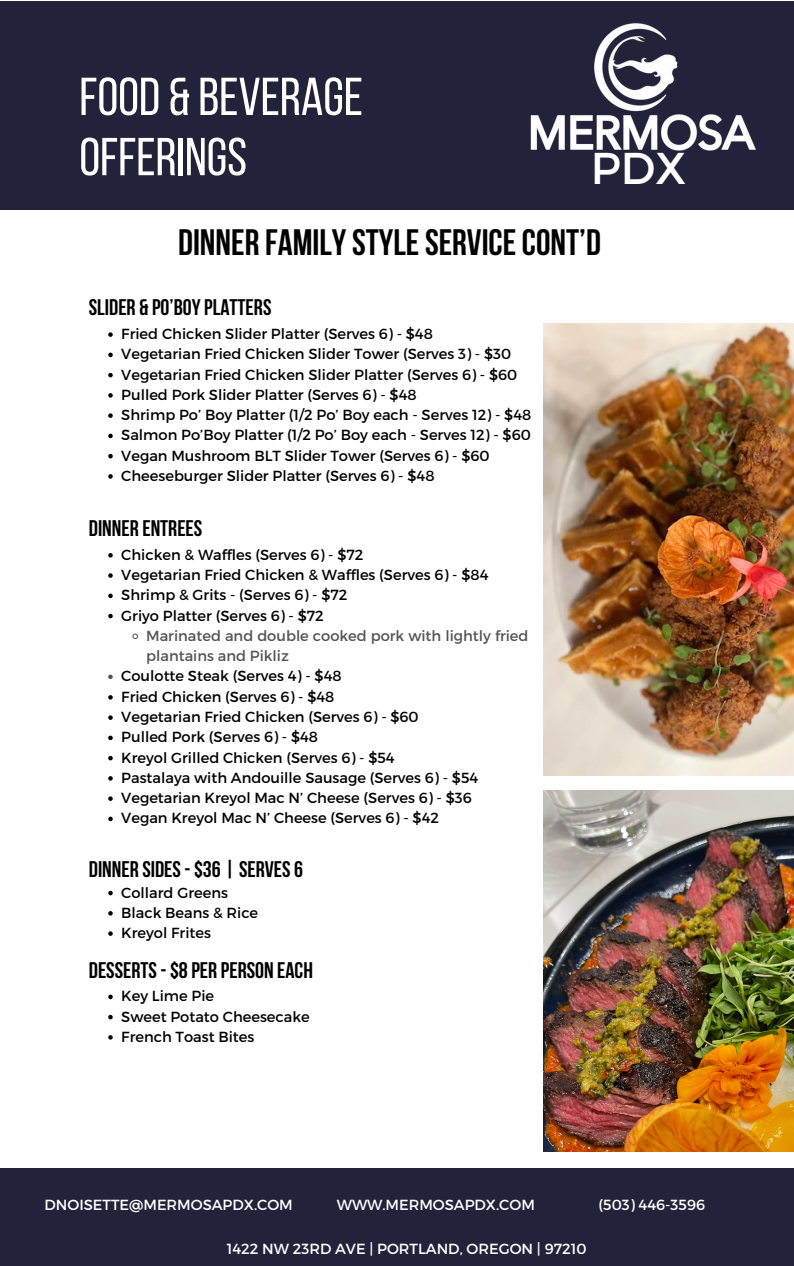
<style>
.page{position:relative;width:794px;height:1266px;background:#fff}
.page>*{position:absolute;margin:0;border:0;box-sizing:border-box;transform-origin:0 0}
.t1{font:53.25px "Bebas Neue";color:#fff}
.t2{font:44.47px "Montserrat";color:#fff}
.t3{font:700 36.6px "Bebas Neue";color:#000}
.t4{font:700 22.5px "Bebas Neue";color:#000}
.t5{font:14.62px "Montserrat";color:#000}
.t6{font:14.62px "Montserrat";color:#fff}
.t7{font:14.62px/20.2px "Montserrat";color:#545454}
</style>
<div class="page">
<div style="left:0;top:1px;width:793px;height:208px;background:#23223b"></div>
<img style="left:530px;top:23px;width:226px;height:128px">
<div style="left:0;top:1168px;width:793px;height:98px;background:#23223b"></div>
<img style="left:543px;top:323px;width:250px;height:452px">
<img style="left:543px;top:790px;width:250px;height:361px">
<svg style="left:108px;top:332px;width:5px;height:5px"></svg>
<svg style="left:108px;top:353px;width:5px;height:4px"></svg>
<svg style="left:108px;top:373px;width:5px;height:4px"></svg>
<svg style="left:108px;top:393px;width:5px;height:5px"></svg>
<svg style="left:108px;top:413px;width:5px;height:5px"></svg>
<svg style="left:108px;top:434px;width:5px;height:4px"></svg>
<svg style="left:108px;top:454px;width:5px;height:4px"></svg>
<svg style="left:108px;top:474px;width:5px;height:5px"></svg>
<svg style="left:108px;top:553px;width:5px;height:4px"></svg>
<svg style="left:108px;top:573px;width:5px;height:5px"></svg>
<svg style="left:108px;top:593px;width:5px;height:5px"></svg>
<svg style="left:108px;top:614px;width:5px;height:4px"></svg>
<svg style="left:132px;top:633px;width:6px;height:6px"></svg>
<svg style="left:108px;top:674px;width:5px;height:5px"></svg>
<svg style="left:108px;top:891px;width:5px;height:4px"></svg>
<svg style="left:108px;top:911px;width:5px;height:4px"></svg>
<svg style="left:108px;top:931px;width:5px;height:5px"></svg>
<svg style="left:108px;top:695px;width:5px;height:4px"></svg>
<svg style="left:108px;top:715px;width:5px;height:5px"></svg>
<svg style="left:108px;top:735px;width:5px;height:5px"></svg>
<svg style="left:108px;top:756px;width:5px;height:4px"></svg>
<svg style="left:108px;top:776px;width:5px;height:4px"></svg>
<svg style="left:108px;top:796px;width:5px;height:5px"></svg>
<svg style="left:108px;top:816px;width:5px;height:5px"></svg>
<svg style="left:108px;top:994px;width:5px;height:5px"></svg>
<svg style="left:108px;top:1015px;width:5px;height:4px"></svg>
<svg style="left:108px;top:1035px;width:5px;height:4px"></svg>
<p class="t1" style="left:79px;top:75px;width:285px">FOOD &amp; BEVERAGE</p>
<p class="t1" style="left:79px;top:135px;width:169px">OFFERINGS</p>
<p class="t2" style="left:590px;top:140px;width:97px">PDX</p>
<p class="t3" style="left:178px;top:228px;width:424px">DINNER FAMILYSTYLESERVICECONT’D</p>
<p class="t4" style="left:89px;top:298px;width:184px">SLIDER &amp; PO’BOYPLATTERS</p>
<p class="t5" style="left:121px;top:324px;width:313px">Fried Chicken Slider Platter (Serves 6) - $48</p>
<p class="t5" style="left:121px;top:345px;width:391px">Vegetarian Fried Chicken Slider Tower (Serves 3) - $30</p>
<p class="t5" style="left:121px;top:365px;width:397px">Vegetarian Fried Chicken Slider Platter (Serves 6) - $60</p>
<p class="t5" style="left:121px;top:385px;width:297px">Pulled Pork Slider Platter (Serves 6) - $48</p>
<p class="t5" style="left:121px;top:405px;width:411px">Shrimp Po’ Boy Platter (1/2 Po’ Boy each - Serves 12) - $48</p>
<p class="t5" style="left:121px;top:426px;width:411px">Salmon Po’Boy Platter (1/2 Po’ Boy each - Serves 12) - $60</p>
<p class="t5" style="left:121px;top:446px;width:369px">Vegan Mushroom BLT Slider Tower (Serves 6) - $60</p>
<p class="t5" style="left:121px;top:466px;width:314px">Cheeseburger Slider Platter (Serves 6) - $48</p>
<p class="t4" style="left:89px;top:519px;width:115px">DINNER ENTREES</p>
<p class="t5" style="left:121px;top:545px;width:243px">Chicken &amp; Waffles (Serves 6) - $72</p>
<p class="t5" style="left:121px;top:565px;width:368px">Vegetarian Fried Chicken &amp; Waffles (Serves 6) - $84</p>
<p class="t5" style="left:121px;top:585px;width:227px">Shrimp &amp; Grits - (Serves 6) - $72</p>
<p class="t5" style="left:121px;top:606px;width:204px">Griyo Platter (Serves 6) - $72</p>
<p class="t7" style="left:146px;top:625px;width:383px">Marinated and double cooked pork with lightly fried plantains and Pikliz</p>
<p class="t5" style="left:121px;top:666px;width:222px">Coulotte Steak (Serves 4) - $48</p>
<p class="t5" style="left:121px;top:687px;width:214px">Fried Chicken (Serves 6) - $48</p>
<p class="t5" style="left:121px;top:707px;width:299px">Vegetarian Fried Chicken (Serves 6) - $60</p>
<p class="t5" style="left:121px;top:727px;width:198px">Pulled Pork (Serves 6) - $48</p>
<p class="t5" style="left:121px;top:748px;width:275px">Kreyol Grilled Chicken (Serves 6) - $54</p>
<p class="t5" style="left:121px;top:768px;width:358px">Pastalaya with Andouille Sausage (Serves 6) - $54</p>
<p class="t5" style="left:121px;top:788px;width:351px">Vegetarian Kreyol Mac N’ Cheese (Serves 6) - $36</p>
<p class="t5" style="left:121px;top:808px;width:319px">Vegan Kreyol Mac N’ Cheese (Serves 6) - $42</p>
<p class="t4" style="left:89px;top:860px;width:215px">DINNER SIDES-$36 | SERVES6</p>
<p class="t5" style="left:121px;top:883px;width:108px">Collard Greens</p>
<p class="t5" style="left:121px;top:903px;width:138px">Black Beans &amp; Rice</p>
<p class="t5" style="left:121px;top:923px;width:91px">Kreyol Frites</p>
<p class="t4" style="left:89px;top:960px;width:225px">DESSERTS-$8 PER PERSON EACH</p>
<p class="t5" style="left:121px;top:986px;width:94px">Key Lime Pie</p>
<p class="t5" style="left:121px;top:1007px;width:190px">Sweet Potato Cheesecake</p>
<p class="t5" style="left:121px;top:1027px;width:134px">French Toast Bites</p>
<p class="t6" style="left:589px;top:1186px;width:108px">(503) 446-3596</p>
<p class="t6" style="left:45px;top:1186px;width:224px">EVENTS@MERMOSAPDX.COM</p>
<p class="t6" style="left:327px;top:1186px;width:199px">WWW.MERMOSAPDX.COM</p>
<p class="t6" style="left:218px;top:1230px;width:361px">1422 NW 23RD AVE | PORTLAND, OREGON | 97210</p>
<p class="t6" style="left:598px;top:1195px;width:108px">(503) 446-3596</p>
<p class="t6" style="left:45px;top:1195px;width:250px">DNOISETTE@MERMOSAPDX.COM</p>
<p class="t6" style="left:336px;top:1195px;width:199px">WWW.MERMOSAPDX.COM</p>
<p class="t6" style="left:227px;top:1239px;width:361px">1422 NW 23RD AVE | PORTLAND, OREGON | 97210</p>
</div>
